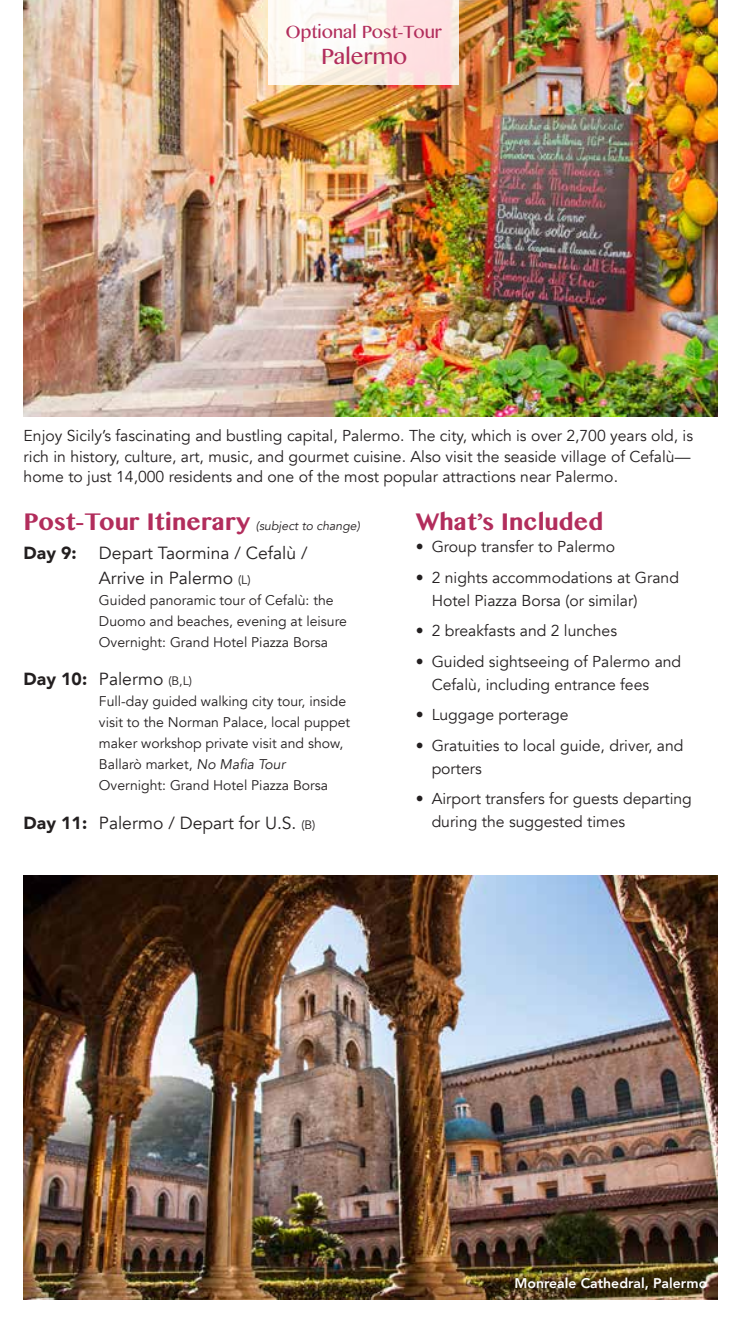
<style>
.page{position:relative;width:741px;height:1323px;background:#fff}
.page>*{position:absolute;margin:0;border:0;box-sizing:border-box;transform-origin:0 0}
.t1{font:700 28px "Khmer MN";color:#b22d5c}
.t2{font:26.25px "Khmer MN";color:#b22d5c}
.t3{font:21px "Khmer MN";color:#b22d5c}
.t4{font:17.5px/24.5px "Avenir";color:#231f20}
.t5{font:900 17.5px "Avenir";color:#231f20}
.t6{font:15.75px/22.8px "Avenir";color:#231f20}
.t7{font:14px/21px "Avenir";color:#231f20}
.t8{font:800 14px "Avenir";color:#fff}
.t9{font:italic 12.25px "Avenir";color:#231f20}
.s1{font-size:12.25px}
.s2{font-weight:900}
.s3{font-style:italic}
</style>
<div class="page">
<img style="left:24px;top:0;width:693px;height:416px">
<img style="left:24px;top:876px;width:693px;height:423px">
<svg style="left:268px;top:0;width:191px;height:84px"></svg>
<h3 class="t3" style="left:285px;top:19px;width:158px">Optional Post-Tour</h3>
<h2 class="t2" style="left:321px;top:40px;width:88px">Palermo</h2>
<p class="t6" style="left:24px;top:426px;width:670px;line-height:20.1px">Enjoy Sicily’s fascinating and bustling capital, Palermo. The city, which is over 2,700 years old, is rich in history, culture, art, music, and gourmet cuisine. Also visit the seaside village of Cefalù— home to just 14,000 residents and one of the most popular attractions near Palermo.</p>
<h1 class="t1" style="left:24px;top:504px;width:228px">Post-Tour Itinerary</h1>
<p class="t9" style="left:256px;top:518px;width:105px">(subject to change)</p>
<p class="t5" style="left:24px;top:538px;width:55px">Day 9:</p>
<p class="t4" style="left:99px;top:541px;width:210px">Depart Taormina / Cefalù /<br>Arrive in Palermo <span class="s1">(L)</span></p>
<p class="t7" style="left:99px;top:590px;width:249px">Guided panoramic tour of Cefalù: the<br>Duomo and beaches, evening at leisure<br>Overnight: Grand Hotel Piazza Borsa</p>
<p class="t4" style="left:24px;top:667px;width:170px"><span class="s2">Day 10:</span> Palermo <span class="s1">(B,L)</span></p>
<p class="t7" style="left:99px;top:691px;width:252px">Full-day guided walking city tour, inside visit to the Norman Palace, local puppet maker workshop private visit and show, Ballarò market, <span class="s3">No Mafia Tour </span>Overnight: Grand Hotel Piazza Borsa</p>
<p class="t4" style="left:24px;top:811px;width:293px"><span class="s2">Day 11:</span> Palermo / Depart for U.S. <span class="s1">(B)</span></p>
<h1 class="t1" style="left:415px;top:504px;width:189px">What’s Included</h1>
<p class="t6" style="left:415px;top:536px;width:201px">• Group transfer to Palermo</p>
<p class="t6" style="left:431px;top:566px;width:249px;text-indent:-16px">• 2 nights accommodations at Grand<br>Hotel Piazza Borsa (or similar)</p>
<p class="t6" style="left:415px;top:620px;width:203px">• 2 breakfasts and 2 lunches</p>
<p class="t6" style="left:431px;top:650px;width:251px;text-indent:-16px">• Guided sightseeing of Palermo and<br>Cefalù, including entrance fees</p>
<p class="t6" style="left:415px;top:704px;width:154px">• Luggage porterage</p>
<p class="t6" style="left:431px;top:734px;width:253px;text-indent:-16px">• Gratuities to local guide, driver, and porters</p>
<p class="t6" style="left:431px;top:788px;width:262px;text-indent:-16px">• Airport transfers for guests departing during the suggested times</p>
<p class="t8" style="left:514px;top:1272px;width:194px">Monreale Cathedral, Palermo</p>
</div>
